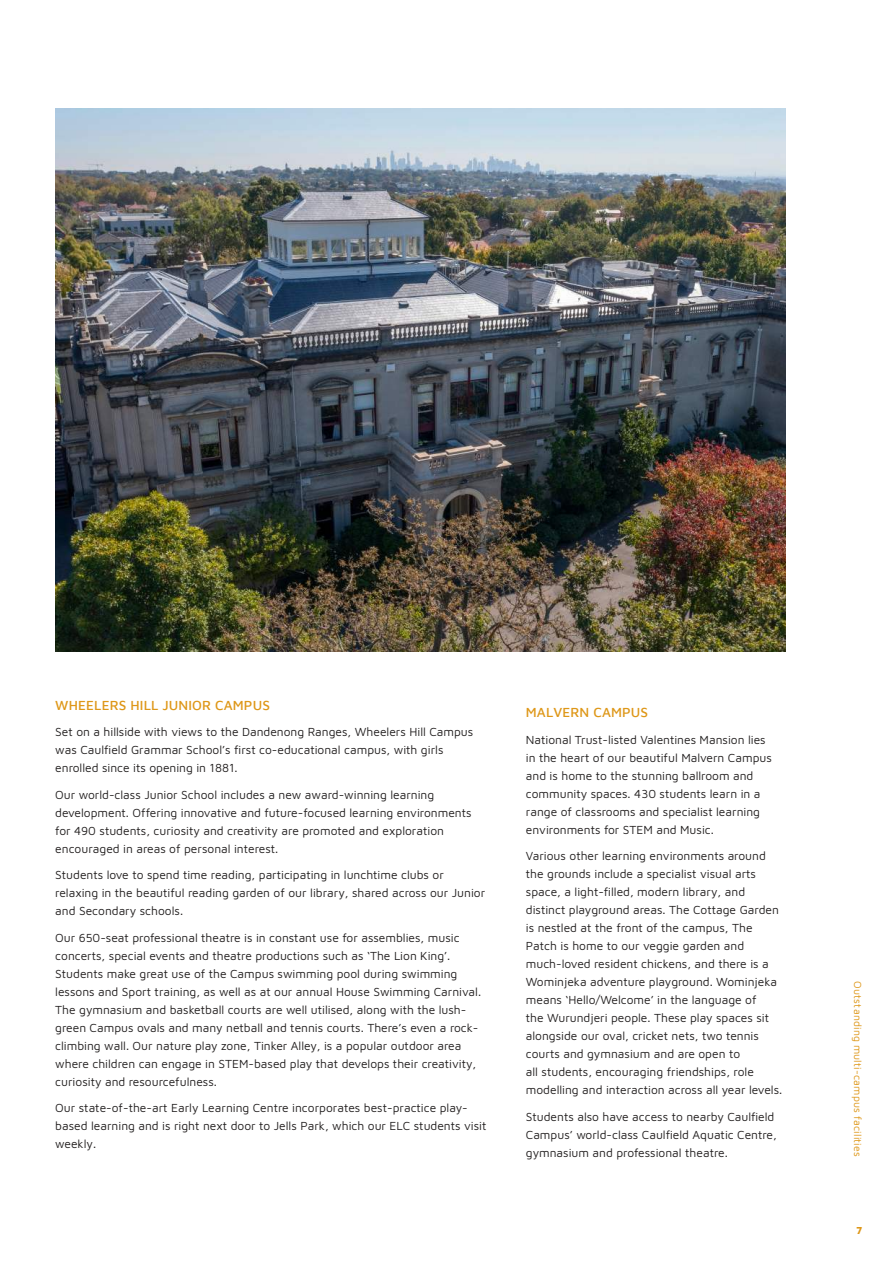
<style>
.page{position:relative;width:893px;height:1263px;background:#fff}
.page>*{position:absolute;margin:0;border:0;box-sizing:border-box;transform-origin:0 0}
.t1{font:500 13.5px "Maven Pro";letter-spacing:.01em;color:#de9718}
.t2{font:12px/18px "Maven Pro";color:#221f1f}
.t3{font:10.5px "Maven Pro";letter-spacing:.02em;color:#de9718}
.t4{font:700 10.5px "Maven Pro";color:#de9718}
</style>
<div class="page">
<img style="left:55px;top:109px;width:731px;height:543px">
<p class="t1" style="left:55px;top:699px;width:216px">WHEELERS HILL JUNIOR CAMPUS</p>
<p class="t2" style="left:55px;top:722px;width:420px">Set on a hillside with views to the Dandenong Ranges, Wheelers Hill Campus was Caul昀椀eld Grammar School’s 昀椀rst co-educational campus, with girls enrolled since its opening in 1881.</p>
<p class="t2" style="left:55px;top:785px;width:418px">Our world-class Junior School includes a new award-winning learning development. Offering innovative and future-focused learning environments for 490 students, curiosity and creativity are promoted and exploration encouraged in areas of personal interest.</p>
<p class="t2" style="left:55px;top:865px;width:431px">Students love to spend time reading, participating in lunchtime clubs or relaxing in the beautiful reading garden of our library, shared across our Junior and Secondary schools.</p>
<p class="t2" style="left:55px;top:928px;width:427px">Our 650-seat professional theatre is in constant use for assemblies, music concerts, special events and theatre productions such as ‘The Lion King’.<br>Students make great use of the Campus swimming pool during swimming lessons and Sport training, as well as at our annual House Swimming Carnival.<br>The gymnasium and basketball courts are well utilised, along with the lush&shy;green Campus ovals and many netball and tennis courts. There’s even a rock&shy;climbing wall. Our nature play zone, Tinker Alley, is a popular outdoor area where children can engage in STEM-based play that develops their creativity, curiosity and resourcefulness.</p>
<p class="t2" style="left:55px;top:1098px;width:433px">Our state-of-the-art Early Learning Centre incorporates best-practice play&shy;based learning and is right next door to Jells Park, which our ELC students visit weekly.</p>
<p class="t1" style="left:526px;top:707px;width:124px">MALVERN CAMPUS</p>
<p class="t2" style="left:526px;top:730px;width:248px">National Trust-listed Valentines Mansion lies in the heart of our beautiful Malvern Campus and is home to the stunning ballroom and community spaces. 430 students learn in a range of classrooms and specialist learning environments for STEM and Music.</p>
<p class="t2" style="left:526px;top:846px;width:258px">Various other learning environments around the grounds include a specialist visual arts space, a light-昀椀lled, modern library, and distinct playground areas. The Cottage Garden is nestled at the front of the campus, The Patch is home to our veggie garden and much-loved resident chickens, and there is a Wominjeka adventure playground. Wominjeka means ‘Hello/Welcome’ in the language of<br>the Wurundjeri people. These play spaces sit alongside our oval, cricket nets, two tennis courts and gymnasium and are open to<br>all students, encouraging friendships, role modelling and interaction across all year levels.</p>
<p class="t2" style="left:526px;top:1107px;width:253px">Students also have access to nearby Caul昀椀eld<br>Campus’ world-class Caul昀椀eld Aquatic Centre, gymnasium and professional theatre.</p>
<p class="t3" style="left:865px;top:981px;width:177px;rotate:90deg">Outstanding multi-campus facilities</p>
<p class="t4" style="left:856px;top:1224px;width:8px">7</p>
</div>
